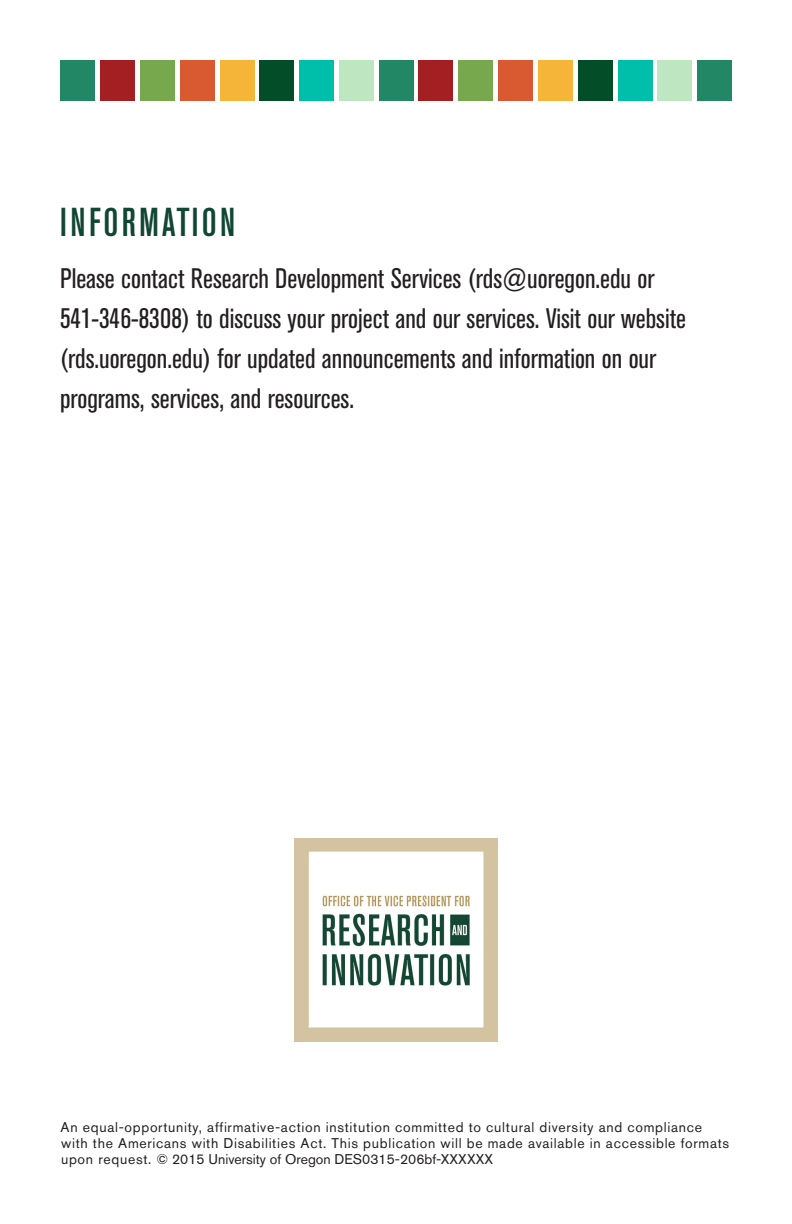
<style>
.page{position:relative;width:792px;height:1224px;background:#fff}
.page>*{position:absolute;margin:0;border:0;box-sizing:border-box;transform-origin:0 0}
.heads{font:500 condensed 40px "Akzidenz Grotesk BE";letter-spacing:.08em;color:#104633}
.Pull_quote{font:condensed 28px/40px "Akzidenz Grotesk BE";color:#231f20}
.heads-2{font:14px/16px "Akzidenz Grotesk BQ";letter-spacing:.05em;color:#231f20}
</style>
<div class="page">
<div style="left:180px;top:60px;width:34px;height:40px;background:#d95a31"></div>
<div style="left:220px;top:60px;width:34px;height:40px;background:#f5b538"></div>
<div style="left:260px;top:60px;width:34px;height:40px;background:#044d29"></div>
<div style="left:419px;top:60px;width:34px;height:40px;background:#a41f22"></div>
<div style="left:140px;top:60px;width:35px;height:40px;background:#77a84d"></div>
<div style="left:299px;top:60px;width:35px;height:40px;background:#00bfaa"></div>
<div style="left:339px;top:60px;width:35px;height:40px;background:#bee6c1"></div>
<div style="left:379px;top:60px;width:34px;height:40px;background:#228765"></div>
<div style="left:578px;top:60px;width:35px;height:40px;background:#044d29"></div>
<div style="left:618px;top:60px;width:34px;height:40px;background:#00bfaa"></div>
<div style="left:658px;top:60px;width:34px;height:40px;background:#bee6c1"></div>
<div style="left:459px;top:60px;width:34px;height:40px;background:#77a84d"></div>
<div style="left:498px;top:60px;width:35px;height:40px;background:#d95a31"></div>
<div style="left:538px;top:60px;width:35px;height:40px;background:#f5b538"></div>
<div style="left:697px;top:60px;width:35px;height:40px;background:#228765"></div>
<div style="left:60px;top:60px;width:35px;height:40px;background:#228765"></div>
<div style="left:100px;top:60px;width:35px;height:40px;background:#a41f22"></div>
<img style="left:295px;top:839px;width:202px;height:203px">
<p class="heads" style="left:60px;top:200px;width:177px">INFORMATION</p>
<p class="Pull_quote" style="left:60px;top:259px;width:627px">Please contact Research Development Services (rds@uoregon.edu or 541-346-8308) to discuss your project and our services. Visit our website (rds.uoregon.edu) for updated announcements and information on our programs, services, and resources.</p>
<p class="heads-2" style="left:61px;top:1119px;width:670px">An equal-opportunity, affirmative-action institution committed to cultural diversity and compliance with the Americans with Disabilities Act. This publication will be made available in accessible formats upon request. © 2015 University of Oregon DES0315-206bf-XXXXXX</p>
</div>
